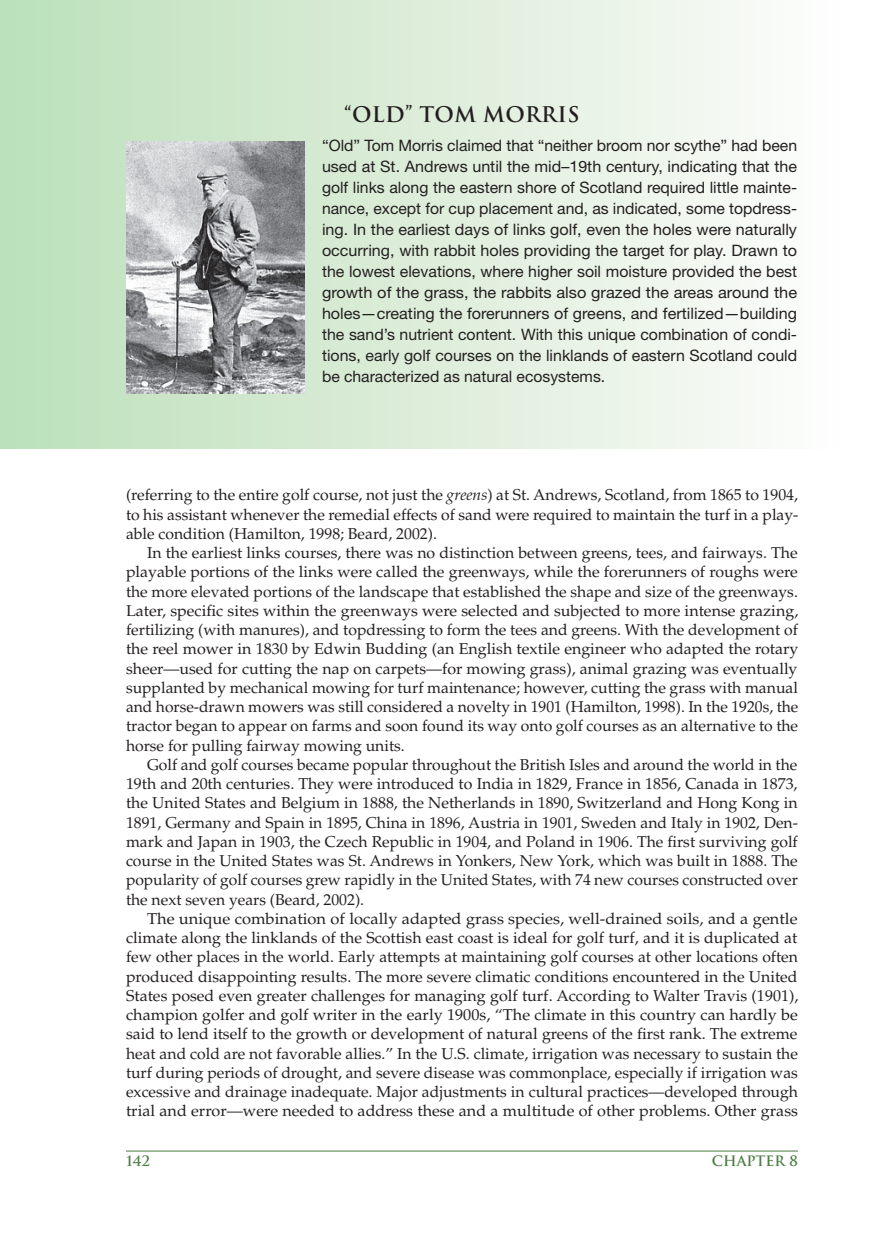
<style>
.page{position:relative;width:882px;height:1260px;background:#fff}
.page>*{position:absolute;margin:0;border:0;box-sizing:border-box;transform-origin:0 0}
.t1{font:700 21px "Trajan Pro";color:#231f20}
.t2{font:15.75px/19.2px "Palatino";color:#231f20;text-align:justify}
.t3{font:15.75px/19.2px "Palatino";color:#231f20;text-align:justify;scale:1.04 1}
.t4{font:15.75px/21px "Helvetica Neue LT Std";color:#231f20;text-align:justify}
.t5{font:700 14px "Trajan";color:#4d7d43}
.s1{font-style:italic}
</style>
<div class="page">
<hr style="left:126px;top:1151px;width:672px;height:1px;background:#4d7d43">
<div style="left:0;top:0;width:882px;height:449px;background:linear-gradient(to right,#bbdfb9,#fffeff)"></div>
<img style="left:126px;top:142px;width:178px;height:252px">
<h1 class="t1" style="left:344px;top:101px;width:112px">“OLD” TOM</h1>
<h1 class="t1" style="left:483px;top:101px;width:38px">MORRIS</h1>
<p class="t4" style="left:322px;top:135px;width:477px">“Old” Tom Morris claimed that “neither broom nor scythe” had been used at St. Andrews until the mid–19th century, indicating that the golf links along the eastern shore of Scotland required little mainte&shy;nance, except for cup placement and, as indicated, some topdress&shy;ing. In the earliest days of links golf, even the holes were naturally occurring, with rabbit holes providing the target for play. Drawn to the lowest elevations, where higher soil moisture provided the best growth of the grass, the rabbits also grazed the areas around the holes—creating the forerunners of greens, and fertilized—building the sand’s nutrient content. With this unique combination of condi&shy;tions, early golf courses on the linklands of eastern Scotland could be characterized as natural ecosystems.</p>
<p class="t2" style="left:126px;top:486px;width:674px">(referring to the entire golf course, not just the <span class="s1">greens</span>) at St. Andrews, Scotland, from 1865 to 1904, to his assistant whenever the remedial effects of sand were required to maintain the turf in a play&shy;able condition (Hamilton, 1998; Beard, 2002).</p>
<p class="t2" style="left:126px;top:543px;width:674px;text-indent:21px">In the earliest links courses, there was no distinction between greens, tees, and fairways. The playable portions of the links were called the greenways, while the forerunners of roughs were the more elevated portions of the landscape that established the shape and size of the greenways.<br>Later, specific sites within the greenways were selected and subjected to more intense grazing, fertilizing (with manures), and topdressing to form the tees and greens. With the development of the reel mower in 1830 by Edwin Budding (an English textile engineer who adapted the rotary sheer—used for cutting the nap on carpets—for mowing grass), animal grazing was eventually supplanted by mechanical mowing for turf maintenance; however, cutting the grass with manual and horse-drawn mowers was still considered a novelty in 1901 (Hamilton, 1998). In the 1920s, the tractor began to appear on farms and soon found its way onto golf courses as an alternative to the horse for pulling fairway mowing units.</p>
<p class="t2" style="left:126px;top:755px;width:674px;text-indent:21px">Golf and golf courses became popular throughout the British Isles and around the world in the 19th and 20th centuries. They were introduced to India in 1829, France in 1856, Canada in 1873, the United States and Belgium in 1888, the Netherlands in 1890, Switzerland and Hong Kong in 1891, Germany and Spain in 1895, China in 1896, Austria in 1901, Sweden and Italy in 1902, Den&shy;mark and Japan in 1903, the Czech Republic in 1904, and Poland in 1906. The first surviving golf course in the United States was St. Andrews in Yonkers, New York, which was built in 1888. The popularity of golf courses grew rapidly in the United States, with 74 new courses constructed over the next seven years (Beard, 2002).</p>
<p class="t3" style="left:126px;top:909px;width:648px;text-indent:21px">The unique combination of locally adapted grass species, well-drained soils, and a gentle climate along the linklands of the Scottish east coast is ideal for golf turf, and it is duplicated at few other places in the world. Early attempts at maintaining golf courses at other locations often produced disappointing results. The more severe climatic conditions encountered in the United States posed even greater challenges for managing golf turf. According to Walter Travis (1901), champion golfer and golf writer in the early 1900s, “The climate in this country can hardly be said to lend itself to the growth or development of natural greens of the first rank. The extreme heat and cold are not favorable allies.” In the U.S. climate, irrigation was necessary to sustain the turf during periods of drought, and severe disease was commonplace, especially if irrigation was excessive and drainage inadequate. Major adjustments in cultural practices—developed through trial and error—were needed to address these and a multitude of other problems. Other grass</p>
<p class="t5" style="left:126px;top:1152px;width:26px">142</p>
<p class="t5" style="left:712px;top:1152px;width:88px">CHAPTER 8</p>
</div>
